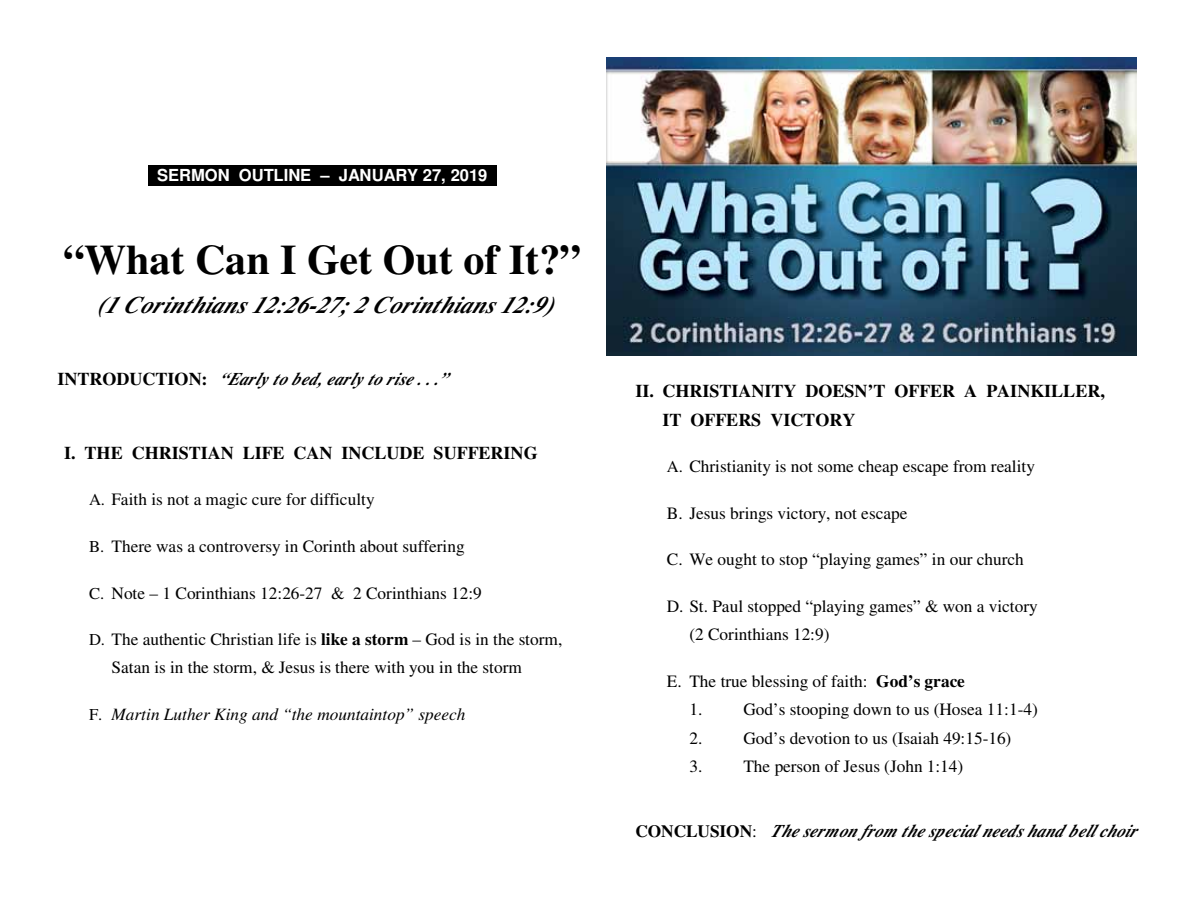
<style>
.page{position:relative;width:1188px;height:918px;background:#fff}
.page>*{position:absolute;margin:0;border:0;box-sizing:border-box;transform-origin:0 0}
.t1{font:700 42px "Times";color:#000}
.t2{font:italic 700 24px "Times";color:#000}
.t3{font:italic 700 18px "Times";letter-spacing:.01em;color:#000;scale:.94 1}
.t4{font:700 18px/28.5px "Times";color:#000}
.t5{font:17.25px/28.5px "Times";color:#000}
.t6{font:italic 17.25px "Times";color:#000}
.t7{font:700 16.5px "Helvetica";letter-spacing:-.005em;color:#fff}
.s1{color:#000}
.s2{font-style:normal}
.s3{font-size:16.5px}
.s4{font-weight:700}
.s5{font-style:normal;font-size:16.5px}
.s6{font-style:normal;font-size:17.25px}
.s7{font-weight:400;font-style:normal;font-size:17.25px}
</style>
<div class="page">
<div style="left:148px;top:165px;width:348px;height:21px;background:#000"></div>
<img style="left:607px;top:58px;width:530px;height:297px">
<p class="t7" style="left:148px;top:169px;width:350px"><span class="s1">.</span> SERMON OUTLINE – JANUARY 27, 2019<span class="s1">..</span></p>
<h1 class="t1" style="left:63px;top:245px;width:520px">“What Can I Get Out of It?”</h1>
<h2 class="t2" style="left:97px;top:297px;width:457px">(1Corinthians12:26-27;2Corinthians12:9)</h2>
<p class="t3" style="left:58px;top:373px;width:416px"><span class="s2">INTRODUCTION:</span> “Early tobed,early torise...”</p>
<p class="t4" style="left:64px;top:440px;width:475px">I. THE CHRISTIAN LIFE CAN INCLUDE SUFFERING</p>
<p class="t5" style="left:89px;top:487px;width:287px"><span class="s3">A.</span> Faith is not a magic cure for difficulty</p>
<p class="t5" style="left:89px;top:534px;width:377px"><span class="s3">B.</span> There was a controversy in Corinth about suffering</p>
<p class="t5" style="left:89px;top:580px;width:394px"><span class="s3">C.</span> Note – 1 Corinthians 12:26-27 &amp; 2 Corinthians 12:9</p>
<p class="t5" style="left:112px;top:627px;width:452px;text-indent:-22px"><span class="s3">D.</span> The authentic Christian life is <span class="s4">like a storm</span> – God is in the storm,<br>Satan is in the storm, &amp; Jesus is there with you in the storm</p>
<p class="t6" style="left:89px;top:708px;width:378px"><span class="s5">F.</span> Martin Luther King and “the mountaintop” speech</p>
<p class="t4" style="left:662px;top:379px;width:444px;text-indent:-27px">II. CHRISTIANITY DOESN’T OFFER A PAINKILLER,<br>IT OFFERS VICTORY</p>
<p class="t5" style="left:667px;top:454px;width:370px"><span class="s3">A.</span> Christianity is not some cheap escape from reality</p>
<p class="t5" style="left:667px;top:500px;width:242px">B. Jesus brings victory, not escape</p>
<p class="t5" style="left:667px;top:547px;width:358px">C. We ought to stop “playing games” in our church</p>
<p class="t5" style="left:689px;top:594px;width:350px;text-indent:-23px">D. St. Paul stopped “playing games” &amp; won a victory (2 Corinthians 12:9)</p>
<p class="t5" style="left:667px;top:668px;width:300px">E. The true blessing of faith: <span class="s4">God’s grace</span></p>
<p class="t5" style="left:689px;top:697px;width:350px">1. God’s stooping down to us (Hosea 11:1-4)</p>
<p class="t5" style="left:689px;top:725px;width:324px">2. God’s devotion to us (Isaiah 49:15-16)</p>
<p class="t5" style="left:689px;top:754px;width:275px">3. The person of Jesus (John 1:14)</p>
<p class="t3" style="left:635px;top:824px;width:540px"><span class="s6">C O N C L U S I O N</span> <span class="s7">:</span> Thesermon from thesp ecial needshand bell choir</p>
</div>
